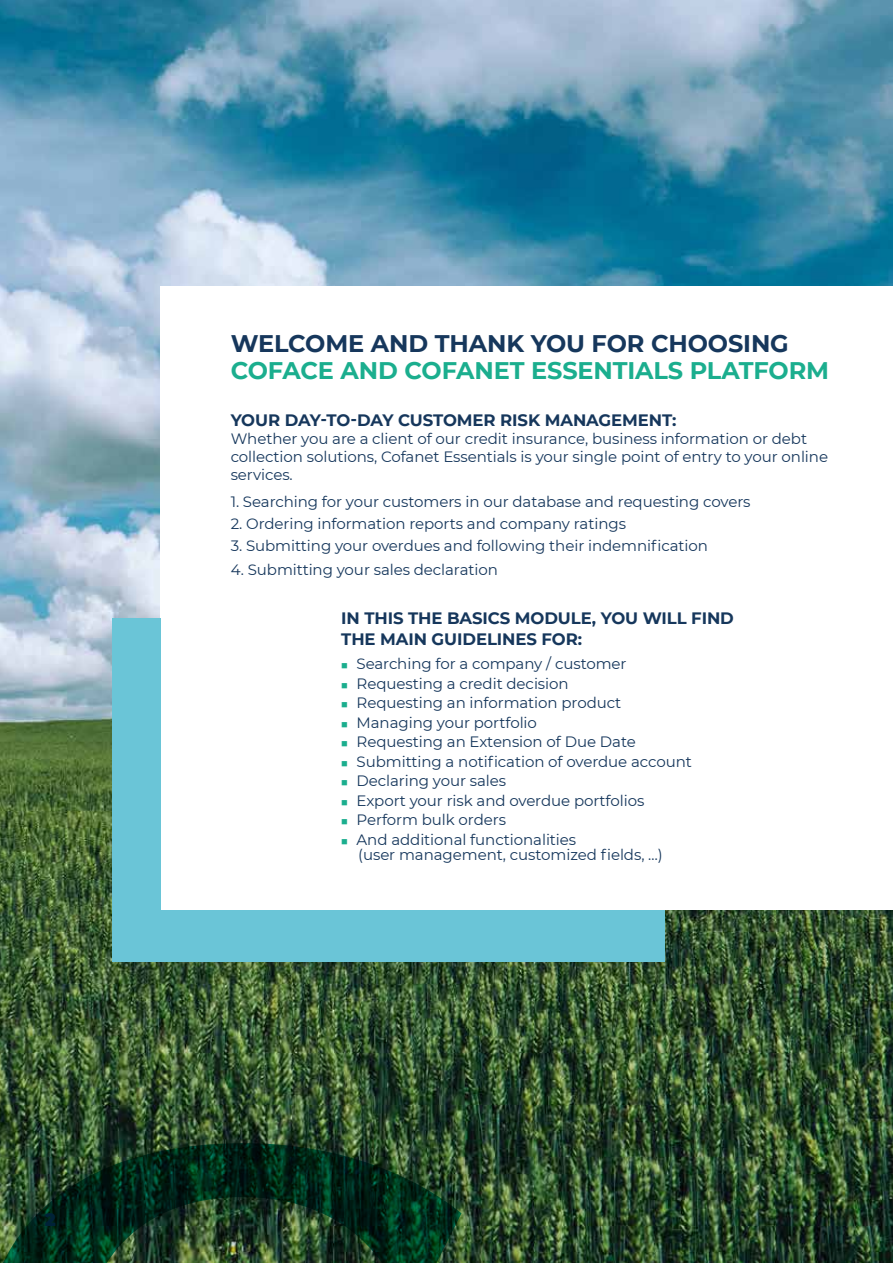
<style>
.page{position:relative;width:893px;height:1263px;background:#fff}
.page>*{position:absolute;margin:0;border:0;box-sizing:border-box;transform-origin:0 0}
.t1{font:700 24px "Montserrat";letter-spacing:-.005em;color:#1bae8e}
.t2{font:700 24px "Montserrat";letter-spacing:-.005em;color:#16375c}
.t3{font:900 18px "Montserrat";color:#16375c}
.t4{font:700 16.5px/21px "Montserrat";letter-spacing:-.005em;color:#16375c}
.t5{font:15px/18px "Montserrat";letter-spacing:-.005em;color:#16375c}
.s1{color:#1bae8e}
</style>
<div class="page">
<img style="left:0;top:0;width:893px;height:1263px">
<img style="left:0;top:1062px;width:504px;height:201px">
<img style="left:0;top:1143px;width:461px;height:120px">
<div style="left:161px;top:286px;width:732px;height:624px;background:#fff"></div>
<div style="left:112px;top:618px;width:49px;height:294px;background:#6ac5d7"></div>
<div style="left:112px;top:910px;width:552px;height:51px;background:#6ac5d7"></div>
<p class="t3" style="left:45px;top:1206px;width:12px">2</p>
<h1 class="t2" style="left:231px;top:326px;width:560px">WELCOME AND THANK YOU FOR CHOOSING</h1>
<h1 class="t1" style="left:231px;top:353px;width:600px">COFACE AND COFANET ESSENTIALS PLATFORM</h1>
<p class="t4" style="left:231px;top:409px;width:447px">YOUR DAY-TO-DAY CUSTOMER RISK MANAGEMENT:</p>
<p class="t5" style="left:231px;top:430px;width:599px">Whether you are a client of our credit insurance, business information or debt collection solutions, Cofanet Essentials is your single point of entry to your online services.</p>
<p class="t5" style="left:231px;top:492px;width:521px">1. Searching for your customers in our database and requesting covers</p>
<p class="t5" style="left:231px;top:514px;width:397px">2. Ordering information reports and company ratings</p>
<p class="t5" style="left:231px;top:537px;width:479px">3. Submitting your overdues and following their indemnification</p>
<p class="t5" style="left:231px;top:560px;width:269px">4. Submitting your sales declaration</p>
<p class="t4" style="left:341px;top:607px;width:394px">IN THIS THE BASICS MODULE, YOU WILL FIND<br>THE MAIN GUIDELINES FOR:</p>
<p class="t5" style="left:341px;top:654px;width:287px"><span class="s1">■</span> Searching for a company / customer</p>
<p class="t5" style="left:341px;top:674px;width:229px"><span class="s1">■</span> Requesting a credit decision</p>
<p class="t5" style="left:341px;top:693px;width:282px"><span class="s1">■</span> Requesting an information product</p>
<p class="t5" style="left:341px;top:713px;width:197px"><span class="s1">■</span> Managing your portfolio</p>
<p class="t5" style="left:341px;top:732px;width:296px"><span class="s1">■</span> Requesting an Extension of Due Date</p>
<p class="t5" style="left:341px;top:752px;width:352px"><span class="s1">■</span> Submitting a notification of overdue account</p>
<p class="t5" style="left:341px;top:771px;width:166px"><span class="s1">■</span> Declaring your sales</p>
<p class="t5" style="left:341px;top:791px;width:305px"><span class="s1">■</span> Export your risk and overdue portfolios</p>
<p class="t5" style="left:341px;top:810px;width:166px"><span class="s1">■</span> Perform bulk orders</p>
<p class="t5" style="left:358px;top:831px;width:306px;line-height:15px;text-indent:-17px"><span class="s1">■</span> And additional functionalities<br>(user management, customized fields, …)</p>
</div>
